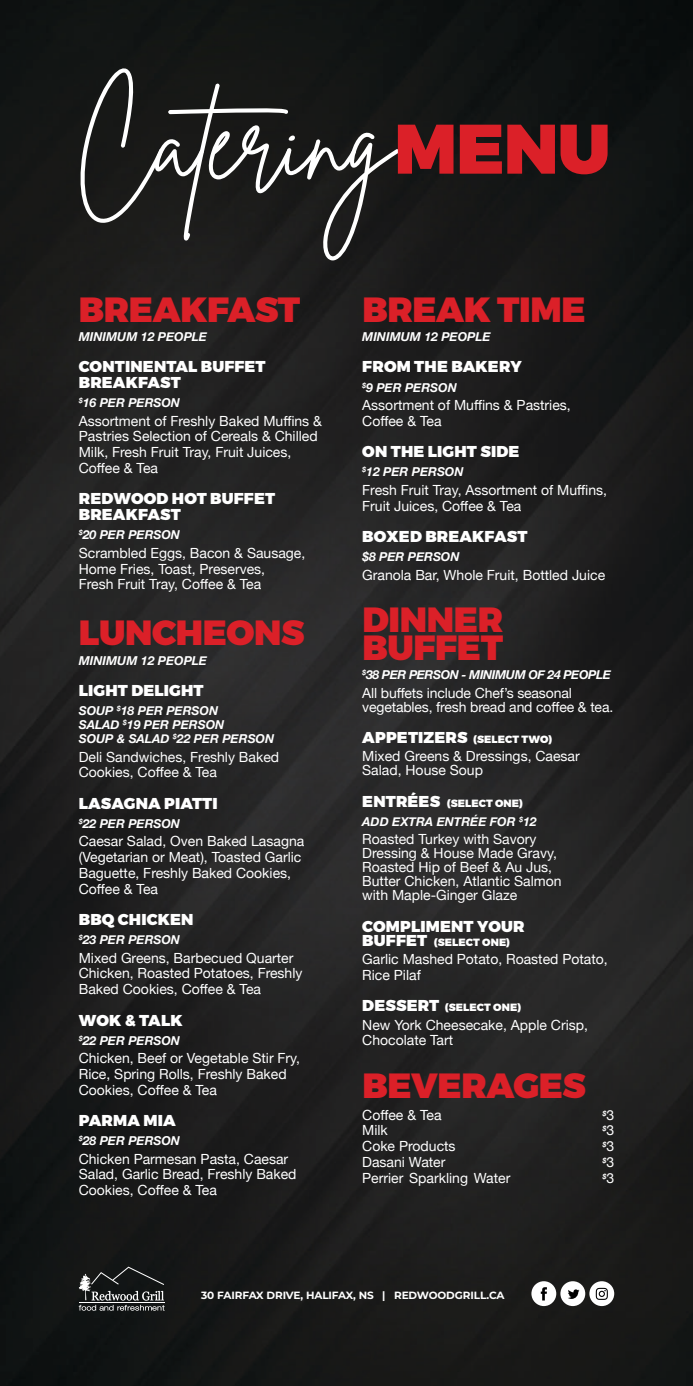
<style>
.page{position:relative;width:693px;height:1386px;background:#fff}
.page>*{position:absolute;margin:0;border:0;box-sizing:border-box;transform-origin:0 0}
.t1{font:106.92px "Brittany Signature";color:#fff}
.t2{font:900 35px/28px "Montserrat";letter-spacing:-.01em;color:#db2028}
.t3{font:900 15.75px/15.8px "Montserrat";letter-spacing:.01em;color:#fff}
.t4{font:14px/15.8px "Helvetica Neue";color:#fff}
.t5{font:italic 700 12.25px/14px "Helvetica Neue";color:#fff}
.t6{font:italic 700 12.25px "Helvetica Neue";letter-spacing:-.03em;color:#fff}
.t7{font:900 10.5px "Montserrat";letter-spacing:.01em;color:#fff}
.t8{font:700 10.5px "Montserrat";letter-spacing:-.01em;color:#fff}
.t9{font:italic 700 7.17px "Helvetica Neue";color:#fff}
.s1{font-family:"Montserrat";font-weight:900;font-size:69.83px;color:#db2028}
.s2{font-size:15.75px}
.s3{font-weight:400;font-style:normal;font-size:14px}
</style>
<div class="page">
<img style="left:0;top:0;width:693px;height:1386px">
<div style="left:560px;top:1281px;width:25px;height:25px;border:3px solid #fff;border-radius:50%"></div>
<div style="left:562px;top:1283px;width:21px;height:21px;background:#fff;border-radius:50%"></div>
<svg style="left:568px;top:1289px;width:11px;height:10px"></svg>
<div style="left:531px;top:1281px;width:25px;height:25px;border:3px solid #fff;border-radius:50%"></div>
<div style="left:533px;top:1283px;width:21px;height:21px;background:#fff;border-radius:50%"></div>
<svg style="left:541px;top:1287px;width:6px;height:14px"></svg>
<div style="left:589px;top:1281px;width:25px;height:25px;border:3px solid #fff;border-radius:50%"></div>
<div style="left:591px;top:1283px;width:21px;height:21px;background:#fff;border-radius:50%"></div>
<svg style="left:596px;top:1288px;width:12px;height:12px"></svg>
<svg style="left:78px;top:1267px;width:87px;height:44px;background:#3d3f3f"></svg>
<h1 class="t1" style="left:75px;top:74px;width:537px">Catering<span class="s1">MENU</span></h1>
<h2 class="t2" style="left:79px;top:297px;width:223px">BREAKFAST</h2>
<p class="t5" style="left:79px;top:330px;width:130px">MINIMUM 12 PEOPLE</p>
<p class="t3" style="left:79px;top:360px;width:188px">CONTINENTAL BUFFET<br>BREAKFAST</p>
<p class="t5" style="left:79px;top:396px;width:103px"><sup>$</sup>16 PER PERSON</p>
<p class="t4" style="left:79px;top:414px;width:245px">Assortment of Freshly Baked Muffins &amp;<br>Pastries Selection of Cereals &amp; Chilled<br>Milk, Fresh Fruit Tray, Fruit Juices,<br>Coffee &amp; Tea</p>
<p class="t3" style="left:79px;top:492px;width:198px">REDWOOD HOT BUFFET<br>BREAKFAST</p>
<p class="t5" style="left:79px;top:528px;width:103px"><sup>$</sup>20 PER PERSON</p>
<p class="t4" style="left:79px;top:546px;width:228px">Scrambled Eggs, Bacon &amp; Sausage,<br>Home Fries, Toast, Preserves,<br>Fresh Fruit Tray, Coffee &amp; Tea</p>
<h2 class="t2" style="left:79px;top:620px;width:227px">LUNCHEONS</h2>
<p class="t5" style="left:79px;top:653px;width:130px">MINIMUM 12 PEOPLE</p>
<p class="t3" style="left:79px;top:683px;width:126px">LIGHT DELIGHT</p>
<p class="t5" style="left:79px;top:704px;width:197px">SOUP <sup>$</sup>18 PER PERSON<br>SALAD <sup>$</sup>19 PER PERSON<br>SOUP &amp; SALAD <sup>$</sup>22 PER PERSON</p>
<p class="t4" style="left:79px;top:749px;width:202px">Deli Sandwiches, Freshly Baked<br>Cookies, Coffee &amp; Tea</p>
<p class="t3" style="left:79px;top:796px;width:140px">LASAGNA PIATTI</p>
<p class="t5" style="left:79px;top:817px;width:103px"><sup>$</sup>22 PER PERSON</p>
<p class="t4" style="left:79px;top:834px;width:227px">Caesar Salad, Oven Baked Lasagna (Vegetarian or Meat), Toasted Garlic<br>Baguette, Freshly Baked Cookies,<br>Coffee &amp; Tea</p>
<p class="t3" style="left:79px;top:912px;width:116px">BBQ CHICKEN</p>
<p class="t5" style="left:79px;top:933px;width:103px"><sup>$</sup>23 PER PERSON</p>
<p class="t4" style="left:79px;top:951px;width:225px">Mixed Greens, Barbecued Quarter<br>Chicken, Roasted Potatoes, Freshly<br>Baked Cookies, Coffee &amp; Tea</p>
<p class="t3" style="left:79px;top:1013px;width:105px">WOK &amp; TALK</p>
<p class="t5" style="left:79px;top:1034px;width:103px"><sup>$</sup>22 PER PERSON</p>
<p class="t4" style="left:79px;top:1051px;width:223px">Chicken, Beef or Vegetable Stir Fry,<br>Rice, Spring Rolls, Freshly Baked<br>Cookies, Coffee &amp; Tea</p>
<p class="t3" style="left:79px;top:1113px;width:98px">PARMA MIA</p>
<p class="t5" style="left:79px;top:1134px;width:103px"><sup>$</sup>28 PER PERSON</p>
<p class="t4" style="left:79px;top:1152px;width:219px">Chicken Parmesan Pasta, Caesar<br>Salad, Garlic Bread, Freshly Baked<br>Cookies, Coffee &amp; Tea</p>
<h2 class="t2" style="left:362px;top:297px;width:225px">BREAK TIME</h2>
<p class="t5" style="left:362px;top:330px;width:130px">MINIMUM 12 PEOPLE</p>
<p class="t3" style="left:362px;top:360px;width:161px">FROM THE BAKERY</p>
<p class="t5" style="left:362px;top:381px;width:96px"><sup>$</sup>9 PER PERSON</p>
<p class="t4" style="left:362px;top:398px;width:210px">Assortment of Muffins &amp; Pastries,<br>Coffee &amp; Tea</p>
<p class="t3" style="left:362px;top:444px;width:159px">ON THE LIGHT SIDE</p>
<p class="t5" style="left:362px;top:465px;width:103px"><sup>$</sup>12 PER PERSON</p>
<p class="t4" style="left:362px;top:483px;width:246px">Fresh Fruit Tray, Assortment of Muffins,<br>Fruit Juices, Coffee &amp; Tea</p>
<p class="t3" style="left:362px;top:529px;width:167px">BOXED BREAKFAST</p>
<p class="t5" style="left:362px;top:550px;width:99px">$8 PER PERSON</p>
<p class="t4" style="left:362px;top:567px;width:244px">Granola Bar, Whole Fruit, Bottled Juice</p>
<h2 class="t2" style="left:362px;top:607px;width:142px">DINNER<br>BUFFET</h2>
<p class="t6" style="left:362px;top:665px;width:250px"><sup>$</sup>38 PER PERSON - MINIMUM OF 24 PEOPLE</p>
<p class="t4" style="left:362px;top:686px;width:253px;line-height:14px">All buffets include Chef’s seasonal vegetables, fresh bread and coffee &amp; tea.</p>
<p class="t7" style="left:362px;top:733px;width:192px"><span class="s2">APPETIZERS</span> (SELECT TWO)</p>
<p class="t4" style="left:362px;top:750px;width:219px;line-height:14px">Mixed Greens &amp; Dressings, Caesar<br>Salad, House Soup</p>
<p class="t7" style="left:362px;top:797px;width:162px"><span class="s2">ENTRÉES</span> (SELECT ONE)</p>
<p class="t5" style="left:362px;top:815px;width:176px">ADD EXTRA ENTRÉE FOR <sup>$</sup>12</p>
<p class="t4" style="left:362px;top:833px;width:201px;line-height:14px">Roasted Turkey with Savory<br>Dressing &amp; House Made Gravy,<br>Roasted Hip of Beef &amp; Au Jus,<br>Butter Chicken, Atlantic Salmon with Maple-Ginger Glaze</p>
<p class="t3" style="left:362px;top:919px;width:164px">COMPLIMENT YOUR</p>
<p class="t7" style="left:362px;top:936px;width:149px"><span class="s2">BUFFET</span> (SELECT ONE)</p>
<p class="t4" style="left:362px;top:952px;width:247px">Garlic Mashed Potato, Roasted Potato,<br>Rice Pilaf</p>
<p class="t7" style="left:362px;top:1001px;width:160px"><span class="s2">DESSERT</span> (SELECT ONE)</p>
<p class="t4" style="left:362px;top:1018px;width:227px">New York Cheesecake, Apple Crisp,<br>Chocolate Tart</p>
<h2 class="t2" style="left:362px;top:1073px;width:225px">BEVERAGES</h2>
<p class="t4" style="left:362px;top:1108px;width:81px">Coffee &amp; Tea</p>
<p class="t9" style="left:602px;top:1107px;width:13px">$<span class="s3">3</span></p>
<p class="t4" style="left:362px;top:1123px;width:27px">Milk</p>
<p class="t9" style="left:602px;top:1123px;width:13px">$<span class="s3">3</span></p>
<p class="t4" style="left:362px;top:1139px;width:95px">Coke Products</p>
<p class="t9" style="left:602px;top:1139px;width:13px">$<span class="s3">3</span></p>
<p class="t4" style="left:362px;top:1155px;width:85px">Dasani Water</p>
<p class="t9" style="left:602px;top:1155px;width:13px">$<span class="s3">3</span></p>
<p class="t4" style="left:362px;top:1171px;width:150px">Perrier Sparkling Water</p>
<p class="t9" style="left:602px;top:1170px;width:13px">$<span class="s3">3</span></p>
<p class="t8" style="left:201px;top:1287px;width:305px">30 FAIRFAX DRIVE, HALIFAX, NS | REDWOODGRILL.CA</p>
</div>
